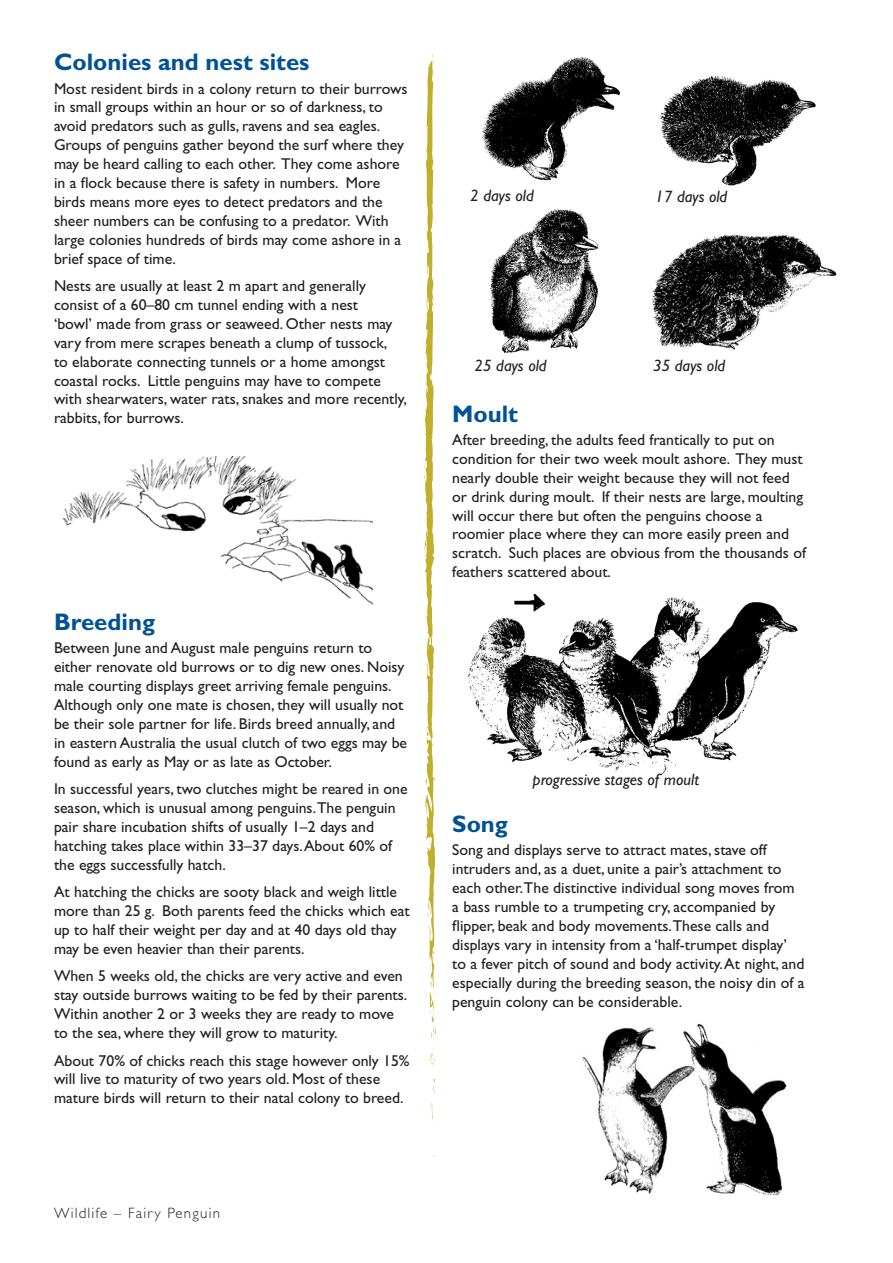
<style>
.page{position:relative;width:893px;height:1263px;background:#fff}
.page>*{position:absolute;margin:0;border:0;box-sizing:border-box;transform-origin:0 0}
.Text_subhead{font:700 24px "Gill Sans Std";color:#005294}
.sub{font:italic 16.5px "Gill Sans Std";color:#231f20}
.Text_body{font:15.75px/18.9px "Gill Sans Std";color:#231f20}
.t1{font:300 15px "Gill Sans Std";letter-spacing:.08em;color:#231f20}
</style>
<div class="page">
<svg style="left:431px;top:1102px;width:2px;height:27px"></svg>
<svg style="left:432px;top:1076px;width:3px;height:17px"></svg>
<svg style="left:424px;top:54px;width:12px;height:1011px"></svg>
<img style="left:582px;top:1024px;width:204px;height:170px">
<img style="left:62px;top:456px;width:310px;height:148px">
<img style="left:652px;top:234px;width:185px;height:116px">
<img style="left:658px;top:75px;width:158px;height:111px">
<img style="left:481px;top:57px;width:139px;height:124px">
<img style="left:490px;top:209px;width:109px;height:145px">
<img style="left:468px;top:593px;width:330px;height:182px">
<p class="Text_subhead" style="left:54px;top:48px;width:257px">Colonies and nest sites</p>
<p class="Text_body" style="left:54px;top:79px;width:355px">Most resident birds in a colony return to their burrows in small groups within an hour or so of darkness, to avoid predators such as gulls, ravens and sea eagles.<br>Groups of penguins gather beyond the surf where they may be heard calling to each other. They come ashore in a flock because there is safety in numbers. More birds means more eyes to detect predators and the sheer numbers can be confusing to a predator. With large colonies hundreds of birds may come ashore in a brief space of time.</p>
<p class="Text_body" style="left:54px;top:276px;width:354px">Nests are usually at least 2 m apart and generally consist of a 60–80 cm tunnel ending with a nest<br>‘bowl’ made from grass or seaweed. Other nests may vary from mere scrapes beneath a clump of tussock,<br>to elaborate connecting tunnels or a home amongst coastal rocks. Little penguins may have to compete with shearwaters, water rats, snakes and more recently, rabbits, for burrows.</p>
<p class="Text_subhead" style="left:54px;top:608px;width:103px">Breeding</p>
<p class="Text_body" style="left:54px;top:639px;width:355px">Between June and August male penguins return to either renovate old burrows or to dig new ones. Noisy male courting displays greet arriving female penguins.<br>Although only one mate is chosen, they will usually not be their sole partner for life. Birds breed annually, and in eastern Australia the usual clutch of two eggs may be found as early as May or as late as October.</p>
<p class="Text_body" style="left:54px;top:780px;width:355px">In successful years, two clutches might be reared in one season, which is unusual among penguins.The penguin pair share incubation shifts of usually 1–2 days and hatching takes place within 33–37 days. About 60% of the eggs successfully hatch.</p>
<p class="Text_body" style="left:54px;top:883px;width:357px">At hatching the chicks are sooty black and weigh little more than 25 g. Both parents feed the chicks which eat up to half their weight per day and at 40 days old thay may be even heavier than their parents.</p>
<p class="Text_body" style="left:54px;top:967px;width:355px">When 5 weeks old, the chicks are very active and even stay outside burrows waiting to be fed by their parents.<br>Within another 2 or 3 weeks they are ready to move to the sea, where they will grow to maturity.</p>
<p class="Text_body" style="left:54px;top:1051px;width:357px">About 70% of chicks reach this stage however only 15% will live to maturity of two years old. Most of these mature birds will return to their natal colony to breed.</p>
<p class="t1" style="left:54px;top:1204px;width:168px">Wildlife – Fairy Penguin</p>
<p class="sub" style="left:470px;top:186px;width:65px">2 days old</p>
<p class="sub" style="left:655px;top:187px;width:74px">17 days old</p>
<p class="sub" style="left:474px;top:356px;width:74px">25 days old</p>
<p class="sub" style="left:653px;top:356px;width:74px">35 days old</p>
<p class="Text_subhead" style="left:452px;top:399px;width:67px">Moult</p>
<p class="Text_body" style="left:452px;top:430px;width:355px">After breeding, the adults feed frantically to put on condition for their two week moult ashore. They must nearly double their weight because they will not feed or drink during moult. If their nests are large, moulting will occur there but often the penguins choose a roomier place where they can more easily preen and scratch. Such places are obvious from the thousands of feathers scattered about.</p>
<p class="sub" style="left:533px;top:770px;width:168px">progressive stages of moult</p>
<p class="Text_subhead" style="left:452px;top:810px;width:57px">Song</p>
<p class="Text_body" style="left:452px;top:841px;width:354px">Song and displays serve to attract mates, stave off intruders and, as a duet, unite a pair’s attachment to each other.The distinctive individual song moves from a bass rumble to a trumpeting cry, accompanied by flipper, beak and body movements.These calls and displays vary in intensity from a ‘half-trumpet display’ to a fever pitch of sound and body activity. At night, and especially during the breeding season, the noisy din of a penguin colony can be considerable.</p>
</div>
